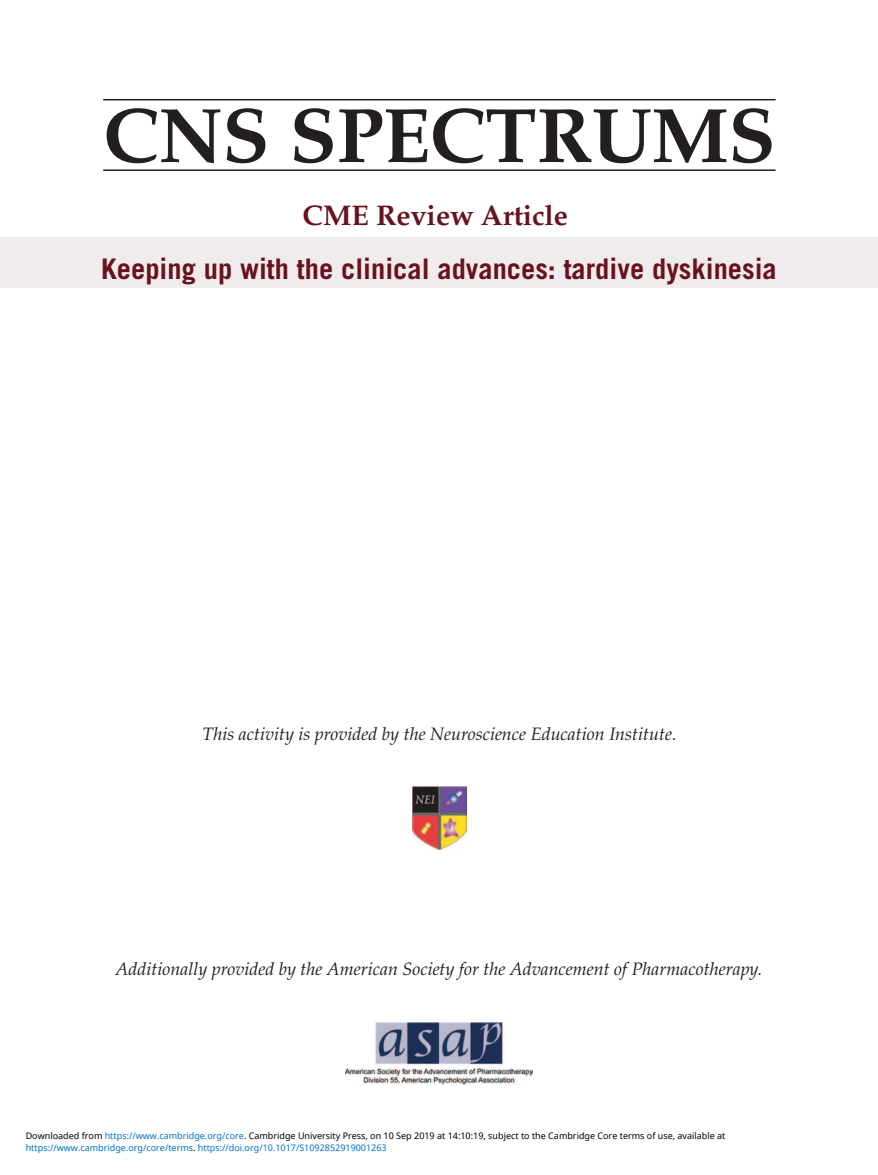
<style>
.page{position:relative;width:878px;height:1175px;background:#fff}
.page>*{position:absolute;margin:0;border:0;box-sizing:border-box;transform-origin:0 0}
.t1{font:700 77.25px "Palatino LT Std";letter-spacing:-.005em;color:#231f20}
.t2{font:700 28.35px "Trade Gothic LT Std";color:#681221}
.t3{font:700 28.35px "Palatino LT Std";color:#681221}
.t4{font:italic 18px "Palatino LT Std";color:#231f20}
.t5{font:9px "Noto Sans";color:#000}
.t6{font:9px "Noto Sans";color:#0172cf}
.s1{color:#0172cf}
.s2{color:#000}
</style>
<div class="page">
<div style="left:0;top:237px;width:878px;height:51px;background:#f0eceb"></div>
<hr style="left:103px;top:99px;width:672px;height:1px;background:#231f20">
<hr style="left:103px;top:169px;width:672px;height:2px;background:#231f20">
<img style="left:412px;top:787px;width:54px;height:62px">
<img style="left:345px;top:1022px;width:187px;height:62px">
<h1 class="t1" style="left:103px;top:91px;width:673px">CNS SPECTRUMS</h1>
<h2 class="t3" style="left:302px;top:199px;width:267px">CME Review Article</h2>
<h2 class="t2" style="left:101px;top:251px;width:677px">Keeping up with the clinical advances: tardive dyskinesia</h2>
<h3 class="t4" style="left:202px;top:723px;width:475px">This activity is provided by the Neuroscience Education Institute.</h3>
<h3 class="t4" style="left:116px;top:958px;width:648px">Additionally provided by the American Society for the Advancement of Pharmacotherapy.</h3>
<p class="t5" style="left:26px;top:1129px;width:701px">Downloaded from <span class="s1">https://www.cambridge.org/core</span>. Cambridge University Press, on 10 Sep 2019 at 14:10:19, subject to the Cambridge Core terms of use, available at</p>
<p class="t6" style="left:26px;top:1141px;width:362px">https://www.cambridge.org/core/terms<span class="s2">.</span> https://doi.org/10.1017/S1092852919001263</p>
</div>
